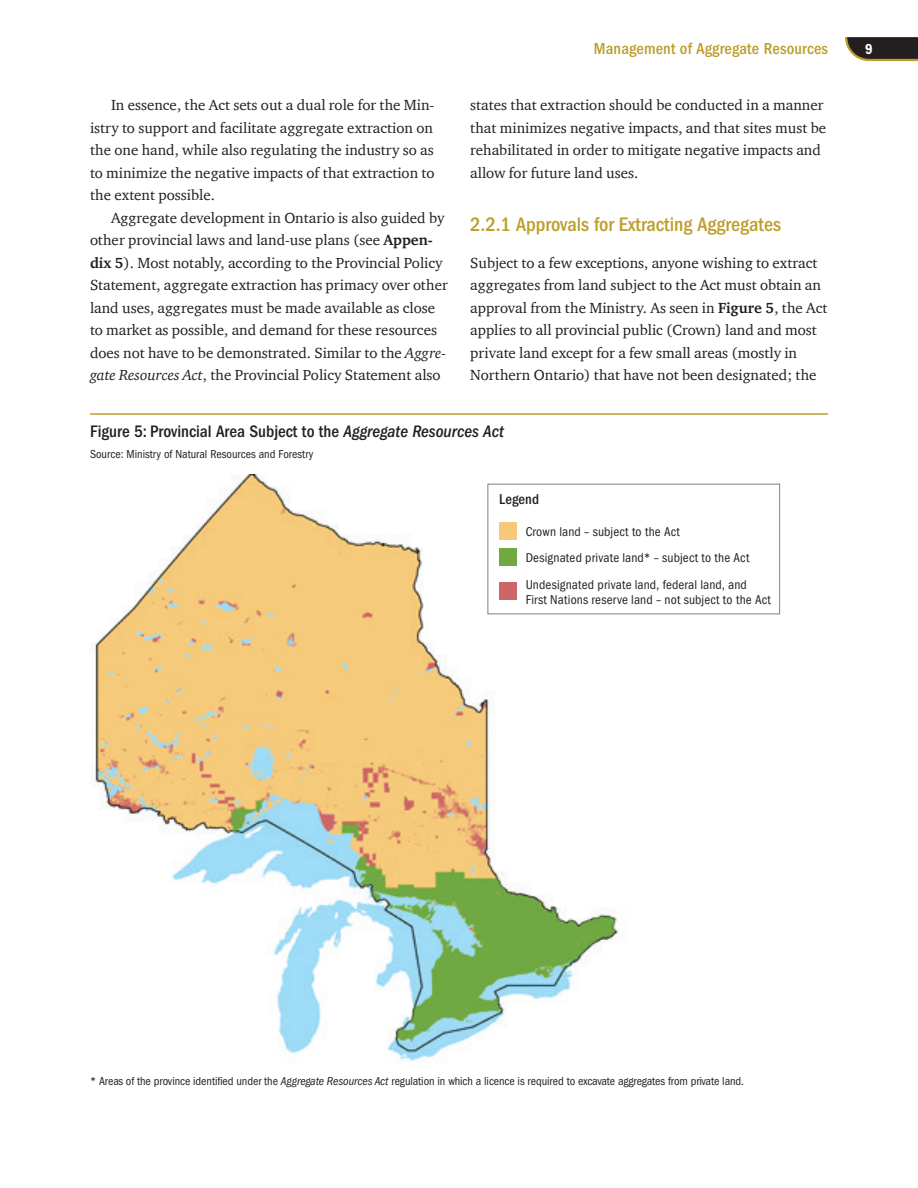
<style>
.page{position:relative;width:918px;height:1188px;background:#fff}
.page>*{position:absolute;margin:0;border:0;box-sizing:border-box;transform-origin:0 0}
.Head_4{font:500 condensed 20.25px "Franklin Gothic LT Pro";color:#be9d2a}
.Figure_label_-__numb{font:500 condensed 17.25px "Franklin Gothic LT Pro";color:#231f20}
.t1{font:500 condensed 16.5px "Franklin Gothic LT Pro";letter-spacing:.01em;color:#be9d2a}
.Body_text{font:15px/22.5px "Charter ITC";color:#231f20}
.Body_first{font:15px/22.5px "Charter ITC";color:#231f20}
.t2{font:15px "Franklin Gothic LT Pro Cn Dm";color:#fff}
.t3{font:500 condensed 14.7px "Franklin Gothic LT Pro";letter-spacing:.005em;color:#231f20}
.t4{font:condensed 13.2px/26.5px "Franklin Gothic LT Pro";letter-spacing:.01em;color:#231f20}
.Table_note_asterisk{font:condensed 12px "Franklin Gothic LT Pro";letter-spacing:-.005em;color:#231f20}
.Figure_source{font:condensed 12px "Franklin Gothic LT Pro";color:#231f20}
.s1{font-weight:700}
.s2{font-style:italic}
</style>
<div class="page">
<svg style="left:845px;top:37px;width:73px;height:25px;background:#4a4439"></svg>
<hr style="left:90px;top:413px;width:738px;height:2px;background:#be9d2a">
<img style="left:90px;top:475px;width:559px;height:586px">
<div style="left:499px;top:522px;width:18px;height:17px;background:#f6c97a"></div>
<div style="left:499px;top:548px;width:18px;height:18px;background:#70a942"></div>
<div style="left:499px;top:582px;width:18px;height:18px;background:#cd6567"></div>
<div style="left:488px;top:484px;width:292px;height:130px;border:1px solid #808285"></div>
<p class="Body_text" style="left:90px;top:94px;width:346px;text-align:justify;text-indent:21px">In essence, the Act sets out a dual role for the Min&shy;istry to support and facilitate aggregate extraction on the one hand, while also regulating the industry so as to minimize the negative impacts of that extraction to the extent possible.</p>
<p class="Body_text" style="left:90px;top:206px;width:359px;text-indent:21px">Aggregate development in Ontario is also guided by other provincial laws and land-use plans (see <span class="s1">Appen&shy;dix 5</span>). Most notably, according to the Provincial Policy Statement, aggregate extraction has primacy over other land uses, aggregates must be made available as close to market as possible, and demand for these resources does not have to be demonstrated. Similar to the <span class="s2">Aggre&shy;gate Resources Act</span>, the Provincial Policy Statement also</p>
<p class="t1" style="left:594px;top:39px;width:236px">Management of Aggregate Resources</p>
<p class="t2" style="left:865px;top:40px;width:9px">9</p>
<p class="Body_text" style="left:470px;top:94px;width:357px">states that extraction should be conducted in a manner that minimizes negative impacts, and that sites must be rehabilitated in order to mitigate negative impacts and allow for future land uses.</p>
<h4 class="Head_4" style="left:470px;top:213px;width:312px">2.2.1 Approvals for Extracting Aggregates</h4>
<p class="Body_first" style="left:470px;top:251px;width:359px">Subject to a few exceptions, anyone wishing to extract aggregates from land subject to the Act must obtain an approval from the Ministry. As seen in <span class="s1">Figure 5</span>, the Act applies to all provincial public (Crown) land and most private land except for a few small areas (mostly in Northern Ontario) that have not been designated; the</p>
<p class="Figure_label_-__numb" style="left:90px;top:421px;width:416px">Figure 5: Provincial Area Subject to the <span class="s2">Aggregate Resources Act</span></p>
<p class="Figure_source" style="left:90px;top:447px;width:225px">Source: Ministry of Natural Resources and Forestry</p>
<p class="t3" style="left:499px;top:491px;width:42px">Legend</p>
<p class="t4" style="left:526px;top:518px;width:225px">Crown land – subject to the Act<br>Designated private land* – subject to the Act<br>Undesignated private land, federal land, and</p>
<p class="t4" style="left:526px;top:586px;width:247px">First Nations reserve land – not subject to the Act</p>
<p class="Table_note_asterisk" style="left:90px;top:1074px;width:656px">* Areas of the province identified under the <span class="s2">Aggregate Resources Act</span> regulation in which a licence is required to excavate aggregates from private land.</p>
</div>
